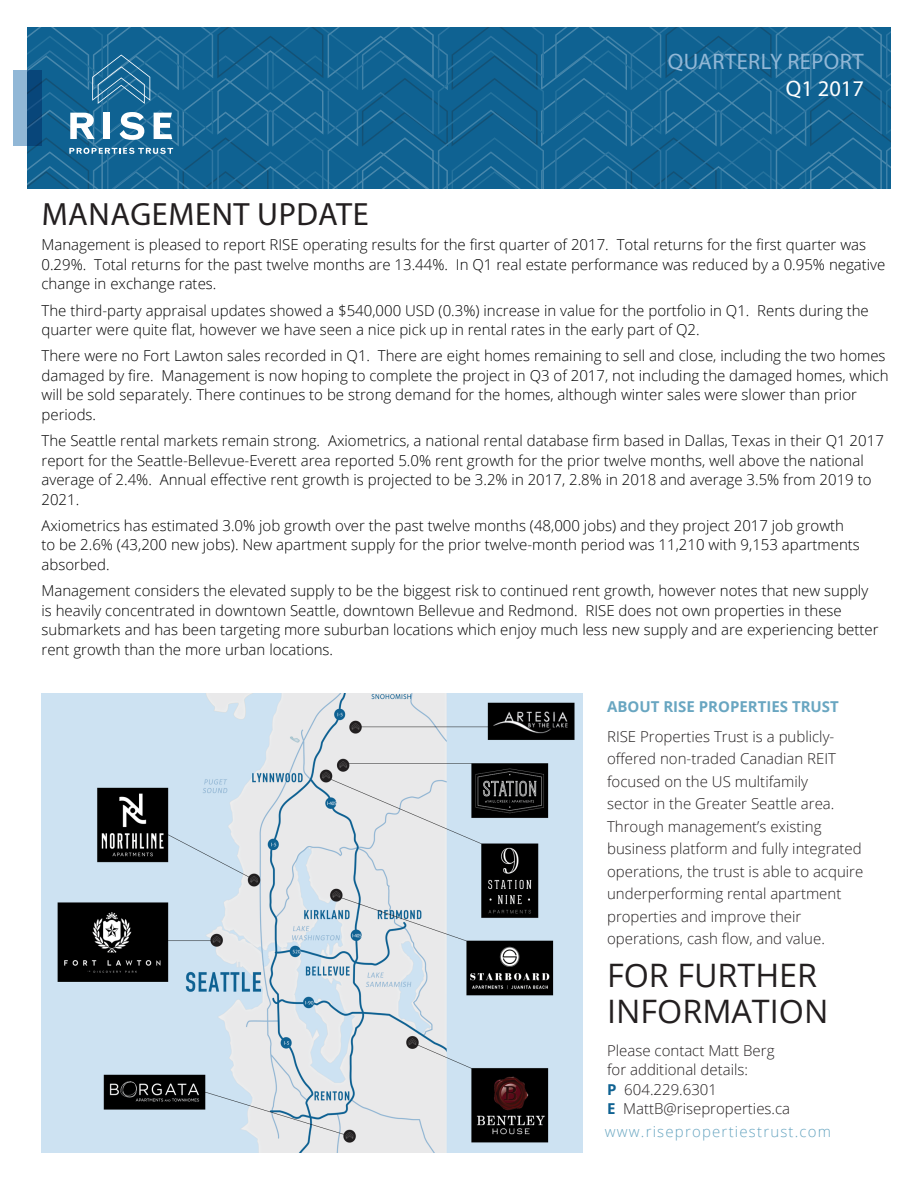
<style>
.page{position:relative;width:918px;height:1188px;background:#fff}
.page>*{position:absolute;margin:0;border:0;box-sizing:border-box;transform-origin:0 0}
.t1{font:32.25px/36px "Open Sans";color:#231f20}
.t2{font:32.25px "Myriad Pro";letter-spacing:.02em;color:#231f20}
.t3{font:22.5px "Myriad Pro";letter-spacing:.02em;color:#91b7d6}
.t4{font:22.5px "Myriad Pro";color:#fff}
.t5{font:300 15px/19.5px "Open Sans";color:#000}
.t6{font:300 15px/22.5px "Open Sans";color:#231f20}
.t7{font:300 15px "Open Sans";letter-spacing:.08em;color:#69a6c1}
.t8{font:700 15px "Open Sans";color:#69a6c1}
.s1{font-weight:700;color:#0f6292}
</style>
<div class="page">
<div style="left:14px;top:70px;width:28px;height:76px;background:#91b7d6"></div>
<svg style="left:27px;top:27px;width:864px;height:162px;background:#176695"></svg>
<img style="left:42px;top:693px;width:540px;height:459px">
<p class="t2" style="left:42px;top:194px;width:329px">MANAGEMENT UPDATE</p>
<p class="t3" style="left:668px;top:48px;width:197px">QUARTERLY REPORT</p>
<p class="t4" style="left:786px;top:75px;width:80px">Q1 2017</p>
<p class="t5" style="left:42px;top:235px;width:845px">Management is pleased to report RISE operating results for the first quarter of 2017. Total returns for the first quarter was<br>0.29%. Total returns for the past twelve months are 13.44%. In Q1 real estate performance was reduced by a 0.95% negative change in exchange rates.</p>
<p class="t5" style="left:42px;top:300px;width:829px">The third-party appraisal updates showed a $540,000 USD (0.3%) increase in value for the portfolio in Q1. Rents during the quarter were quite flat, however we have seen a nice pick up in rental rates in the early part of Q2.</p>
<p class="t5" style="left:42px;top:346px;width:849px">There were no Fort Lawton sales recorded in Q1. There are eight homes remaining to sell and close, including the two homes damaged by fire. Management is now hoping to complete the project in Q3 of 2017, not including the damaged homes, which will be sold separately. There continues to be strong demand for the homes, although winter sales were slower than prior periods.</p>
<p class="t5" style="left:42px;top:431px;width:844px">The Seattle rental markets remain strong. Axiometrics, a national rental database firm based in Dallas, Texas in their Q1 2017 report for the Seattle-Bellevue-Everett area reported 5.0% rent growth for the prior twelve months, well above the national average of 2.4%. Annual effective rent growth is projected to be 3.2% in 2017, 2.8% in 2018 and average 3.5% from 2019 to 2021.</p>
<p class="t5" style="left:42px;top:515px;width:820px">Axiometrics has estimated 3.0% job growth over the past twelve months (48,000 jobs) and they project 2017 job growth to be 2.6% (43,200 new jobs). New apartment supply for the prior twelve-month period was 11,210 with 9,153 apartments absorbed.</p>
<p class="t5" style="left:42px;top:581px;width:839px">Management considers the elevated supply to be the biggest risk to continued rent growth, however notes that new supply is heavily concentrated in downtown Seattle, downtown Bellevue and Redmond. RISE does not own properties in these submarkets and has been targeting more suburban locations which enjoy much less new supply and are experiencing better rent growth than the more urban locations.</p>
<p class="t8" style="left:607px;top:696px;width:233px">ABOUT RISE PROPERTIES TRUST</p>
<p class="t6" style="left:607px;top:725px;width:258px">RISE Properties Trust is a publicly&shy;offered non-traded Canadian REIT focused on the US multifamily<br>sector in the Greater Seattle area.<br>Through management’s existing business platform and fully integrated operations, the trust is able to acquire underperforming rental apartment properties and improve their operations, cash flow, and value.</p>
<p class="t1" style="left:607px;top:956px;width:223px">FOR FURTHER<br>INFORMATION</p>
<p class="t6" style="left:607px;top:1040px;width:169px;line-height:19.5px">Please contact Matt Berg for additional details:<br><span class="s1">P</span> 604.229.6301</p>
<p class="t6" style="left:607px;top:1097px;width:185px"><span class="s1">E</span> MattB@riseproperties.ca</p>
<p class="t7" style="left:605px;top:1122px;width:228px">www.risepropertiestrust.com</p>
</div>
